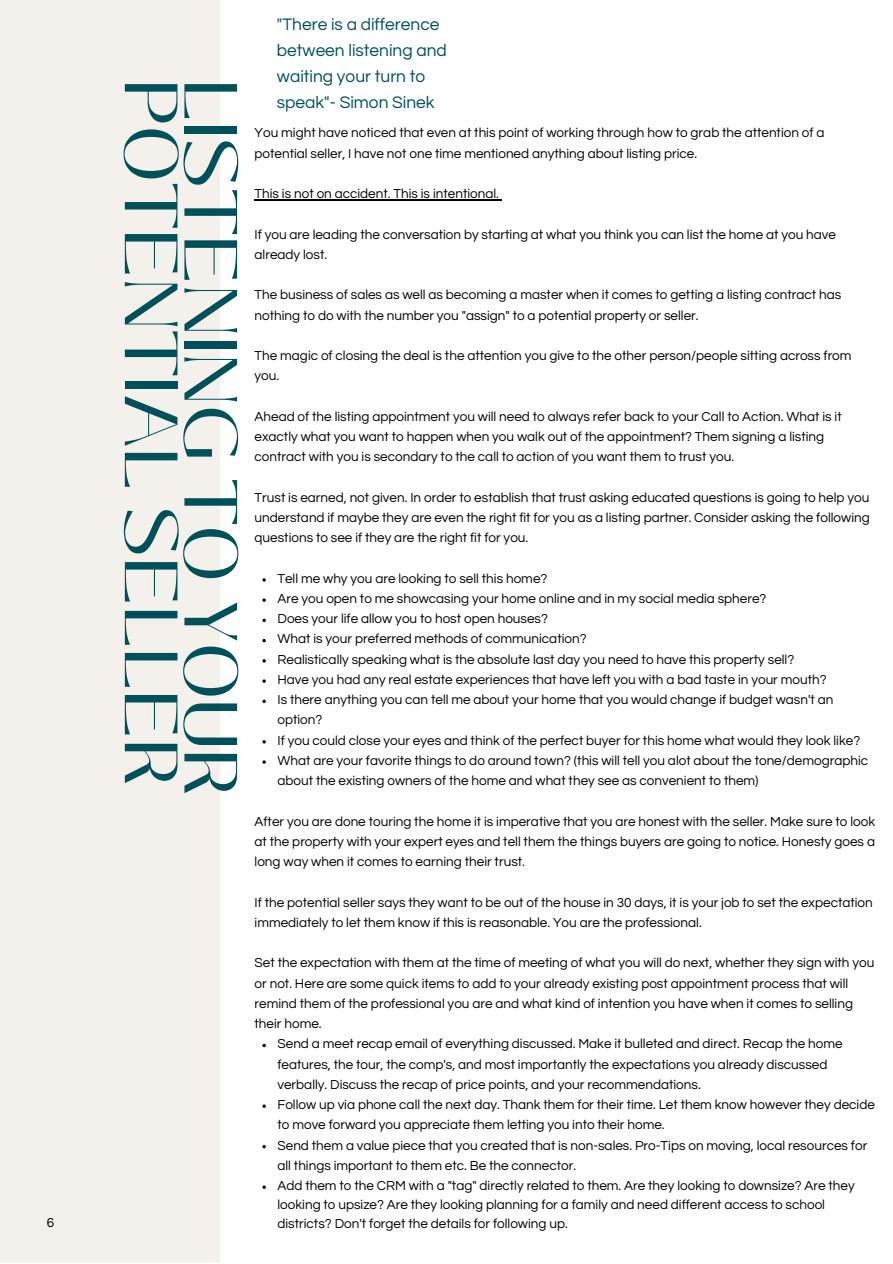
<style>
.page{position:relative;width:893px;height:1264px;background:#fff}
.page>*{position:absolute;margin:0;border:0;box-sizing:border-box;transform-origin:0 0}
.t1{font:75px/59.6px "Black Mango";color:#005059}
.t2{font:17.4px/26px "Questrial";color:#005059}
.t3{font:13.5px/20.2px "Questrial";color:#000}
</style>
<div class="page">
<div style="left:0;top:0;width:220px;height:1262px;background:#f4f0ec"></div>
<svg style="left:262px;top:578px;width:4px;height:3px"></svg>
<svg style="left:262px;top:598px;width:4px;height:4px"></svg>
<svg style="left:262px;top:618px;width:4px;height:4px"></svg>
<svg style="left:262px;top:639px;width:4px;height:3px"></svg>
<svg style="left:262px;top:659px;width:4px;height:3px"></svg>
<svg style="left:262px;top:699px;width:4px;height:4px"></svg>
<svg style="left:262px;top:740px;width:4px;height:3px"></svg>
<svg style="left:262px;top:1043px;width:4px;height:4px"></svg>
<svg style="left:262px;top:1145px;width:4px;height:3px"></svg>
<hr style="left:254px;top:199px;width:245px;height:1px;background:#000">
<p class="t3" style="left:47px;top:1212px;width:9px">6</p>
<p class="t1" style="left:240px;top:79px;width:718px;rotate:90deg">LISTENING TO YOUR<br>POTENTIAL SELLER</p>
<p class="t2" style="left:277px;top:11px;width:171px">"There is a difference between listening and waiting your turn to speak"- Simon Sinek</p>
<p class="t3" style="left:254px;top:123px;width:571px">You might have noticed that even at this point of working through how to grab the attention of a potential seller, I have not one time mentioned anything about listing price.</p>
<p class="t3" style="left:254px;top:184px;width:246px">This is not on accident. This is intentional.</p>
<p class="t3" style="left:254px;top:224px;width:583px">If you are leading the conversation by starting at what you think you can list the home at you have already lost.</p>
<p class="t3" style="left:254px;top:285px;width:588px">The business of sales as well as becoming a master when it comes to getting a listing contract has nothing to do with the number you "assign" to a potential property or seller.</p>
<p class="t3" style="left:254px;top:346px;width:598px">The magic of closing the deal is the attention you give to the other person/people sitting across from you.</p>
<p class="t3" style="left:254px;top:406px;width:588px">Ahead of the listing appointment you will need to always refer back to your Call to Action. What is it exactly what you want to happen when you walk out of the appointment? Them signing a listing contract with you is secondary to the call to action of you want them to trust you.</p>
<p class="t3" style="left:254px;top:487px;width:616px;text-align:justify">Trust is earned, not given. In order to establish that trust asking educated questions is going to help you understand if maybe they are even the right fit for you as a listing partner. Consider asking the following questions to see if they are the right fit for you.</p>
<p class="t3" style="left:277px;top:568px;width:271px">Tell me why you are looking to sell this home?</p>
<p class="t3" style="left:277px;top:588px;width:490px">Are you open to me showcasing your home online and in my social media sphere?</p>
<p class="t3" style="left:277px;top:609px;width:272px">Does your life allow you to host open houses?</p>
<p class="t3" style="left:277px;top:629px;width:311px">What is your preferred methods of communication?</p>
<p class="t3" style="left:277px;top:649px;width:518px">Realistically speaking what is the absolute last day you need to have this property sell?</p>
<p class="t3" style="left:277px;top:669px;width:550px">Have you had any real estate experiences that have left you with a bad taste in your mouth?</p>
<p class="t3" style="left:277px;top:690px;width:557px">Is there anything you can tell me about your home that you would change if budget wasn't an option?</p>
<p class="t3" style="left:277px;top:730px;width:584px">If you could close your eyes and think of the perfect buyer for this home what would they look like?</p>
<p class="t3" style="left:277px;top:750px;width:592px">What are your favorite things to do around town? (this will tell you alot about the tone/demographic about the existing owners of the home and what they see as convenient to them)</p>
<p class="t3" style="left:254px;top:811px;width:622px;text-align:justify">After you are done touring the home it is imperative that you are honest with the seller. Make sure to look at the property with your expert eyes and tell them the things buyers are going to notice. Honesty goes a long way when it comes to earning their trust.</p>
<p class="t3" style="left:254px;top:892px;width:619px">If the potential seller says they want to be out of the house in 30 days, it is your job to set the expectation immediately to let them know if this is reasonable. You are the professional.</p>
<p class="t3" style="left:254px;top:953px;width:621px">Set the expectation with them at the time of meeting of what you will do next, whether they sign with you or not. Here are some quick items to add to your already existing post appointment process that will remind them of the professional you are and what kind of intention you have when it comes to selling their home.</p>
<p class="t3" style="left:277px;top:1034px;width:566px">Send a meet recap email of everything discussed. Make it bulleted and direct. Recap the home features, the tour, the comp's, and most importantly the expectations you already discussed verbally. Discuss the recap of price points, and your recommendations.</p>
<p class="t3" style="left:277px;top:1094px;width:598px">Follow up via phone call the next day. Thank them for their time. Let them know however they decide to move forward you appreciate them letting you into their home.</p>
<p class="t3" style="left:277px;top:1135px;width:591px">Send them a value piece that you created that is non-sales. Pro-Tips on moving, local resources for all things important to them etc. Be the connector.</p>
<p class="t3" style="left:277px;top:1176px;width:578px;line-height:19px">Add them to the CRM with a "tag" directly related to them. Are they looking to downsize? Are they looking to upsize? Are they looking planning for a family and need different access to school districts? Don't forget the details for following up.</p>
</div>
